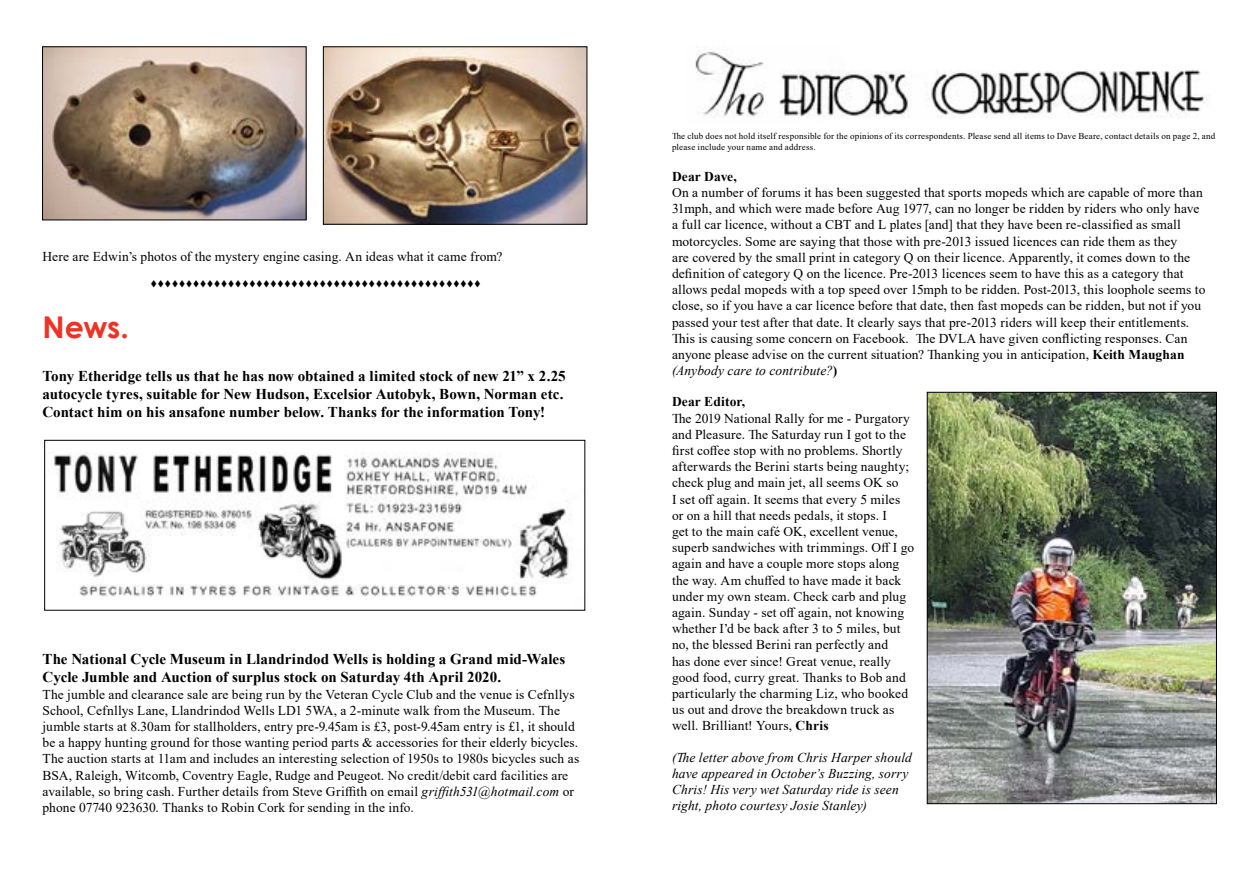
<style>
.page{position:relative;width:1259px;height:893px;background:#fff}
.page>*{position:absolute;margin:0;border:0;box-sizing:border-box;transform-origin:0 0}
.t1{font:700 30px "Century Gothic";color:#ee3224}
.t2{font:700 15px/18px "Times New Roman";color:#000}
.t3{font:13.5px/16.2px "Times New Roman";letter-spacing:.01em;color:#000}
.t4{font:italic 13.5px/16.2px "Times New Roman";letter-spacing:.01em;color:#000}
.t5{font:700 13.5px "Times New Roman";letter-spacing:.01em;color:#000}
.t6{font:9px/10.8px "Times New Roman";letter-spacing:.02em;color:#000}
.t7{font:9px "Wingdings";color:#000}
.s1{font-style:italic}
.s2{font-weight:700}
</style>
<div class="page">
<img style="left:44px;top:49px;width:260px;height:169px">
<img style="left:325px;top:49px;width:260px;height:173px">
<img style="left:54px;top:452px;width:519px;height:145px">
<div style="left:44px;top:440px;width:541px;height:170px;border:1px solid #000"></div>
<img style="left:695px;top:51px;width:512px;height:67px">
<img style="left:929px;top:394px;width:285px;height:408px">
<div style="left:927px;top:392px;width:289px;height:412px;border:1px solid #000"></div>
<p class="t3" style="left:43px;top:248px;width:461px">Here are Edwin’s photos of the mystery engine casing. An ideas what it came from?</p>
<p class="t7" style="left:151px;top:279px;width:332px">▼▼▼▼▼▼▼▼▼▼▼▼▼▼▼▼▼▼▼▼▼▼▼▼▼▼▼▼▼▼▼▼▼▼▼▼▼▼▼▼▼▼▼▼▼▼▼</p>
<h1 class="t1" style="left:43px;top:304px;width:88px">News.</h1>
<p class="t2" style="left:43px;top:367px;width:525px">Tony Etheridge tells us that he has now obtained a limited stock of new 21” x 2.25 autocycle tyres, suitable for New Hudson, Excelsior Autobyk, Bown, Norman etc.<br>Contact him on his ansafone number below. Thanks for the information Tony!</p>
<p class="t2" style="left:43px;top:650px;width:524px">The National Cycle Museum in Llandrindod Wells is holding a Grand mid-Wales<br>Cycle Jumble and Auction of surplus stock on Saturday 4th April 2020.</p>
<p class="t3" style="left:43px;top:686px;width:538px">The jumble and clearance sale are being run by the Veteran Cycle Club and the venue is Cefnllys School, Cefnllys Lane, Llandrindod Wells LD1 5WA, a 2-minute walk from the Museum. The jumble starts at 8.30am for stallholders, entry pre-9.45am is £3, post-9.45am entry is £1, it should be a happy hunting ground for those wanting period parts &amp; accessories for their elderly bicycles.<br>The auction starts at 11am and includes an interesting selection of 1950s to 1980s bicycles such as BSA, Raleigh, Witcomb, Coventry Eagle, Rudge and Peugeot. No credit/debit card facilities are available, so bring cash. Further details from Steve Griffith on email <span class="s1">griffith531@hotmail.com</span> or phone 07740 923630. Thanks to Robin Cork for sending in the info.</p>
<p class="t6" style="left:672px;top:130px;width:545px">The club does not hold itself responsible for the opinions of its correspondents. Please send all items to Dave Beare, contact details on page 2, and please include your name and address.</p>
<p class="t5" style="left:672px;top:167px;width:66px">Dear Dave,</p>
<p class="t3" style="left:672px;top:184px;width:535px">On a number of forums it has been suggested that sports mopeds which are capable of more than 31mph, and which were made before Aug 1977, can no longer be ridden by riders who only have a full car licence, without a CBT and L plates [and] that they have been re-classified as small motorcycles. Some are saying that those with pre-2013 issued licences can ride them as they<br>are covered by the small print in category Q on their licence. Apparently, it comes down to the definition of category Q on the licence. Pre-2013 licences seem to have this as a category that allows pedal mopeds with a top speed over 15mph to be ridden. Post-2013, this loophole seems to close, so if you have a car licence before that date, then fast mopeds can be ridden, but not if you passed your test after that date. It clearly says that pre-2013 riders will keep their entitlements.<br>This is causing some concern on Facebook. The DVLA have given conflicting responses. Can anyone please advise on the current situation? Thanking you in anticipation, <span class="s2">Keith Maughan </span><span class="s1">(Anybody care to contribute?</span><span class="s2">)</span></p>
<p class="t5" style="left:672px;top:392px;width:75px">Dear Editor,</p>
<p class="t3" style="left:672px;top:410px;width:244px">The 2019 National Rally for me - Purgatory and Pleasure. The Saturday run I got to the first coffee stop with no problems. Shortly afterwards the Berini starts being naughty; check plug and main jet, all seems OK so<br>I set off again. It seems that every 5 miles or on a hill that needs pedals, it stops. I<br>get to the main café OK, excellent venue, superb sandwiches with trimmings. Off I go again and have a couple more stops along the way. Am chuffed to have made it back under my own steam. Check carb and plug again. Sunday - set off again, not knowing whether I’d be back after 3 to 5 miles, but no, the blessed Berini ran perfectly and<br>has done ever since! Great venue, really good food, curry great. Thanks to Bob and particularly the charming Liz, who booked us out and drove the breakdown truck as well. Brilliant! Yours, <span class="s2">Chris</span></p>
<p class="t4" style="left:672px;top:749px;width:241px">(The letter above from Chris Harper should have appeared in October’s Buzzing, sorry Chris! His very wet Saturday ride is seen right, photo courtesy Josie Stanley)</p>
</div>
